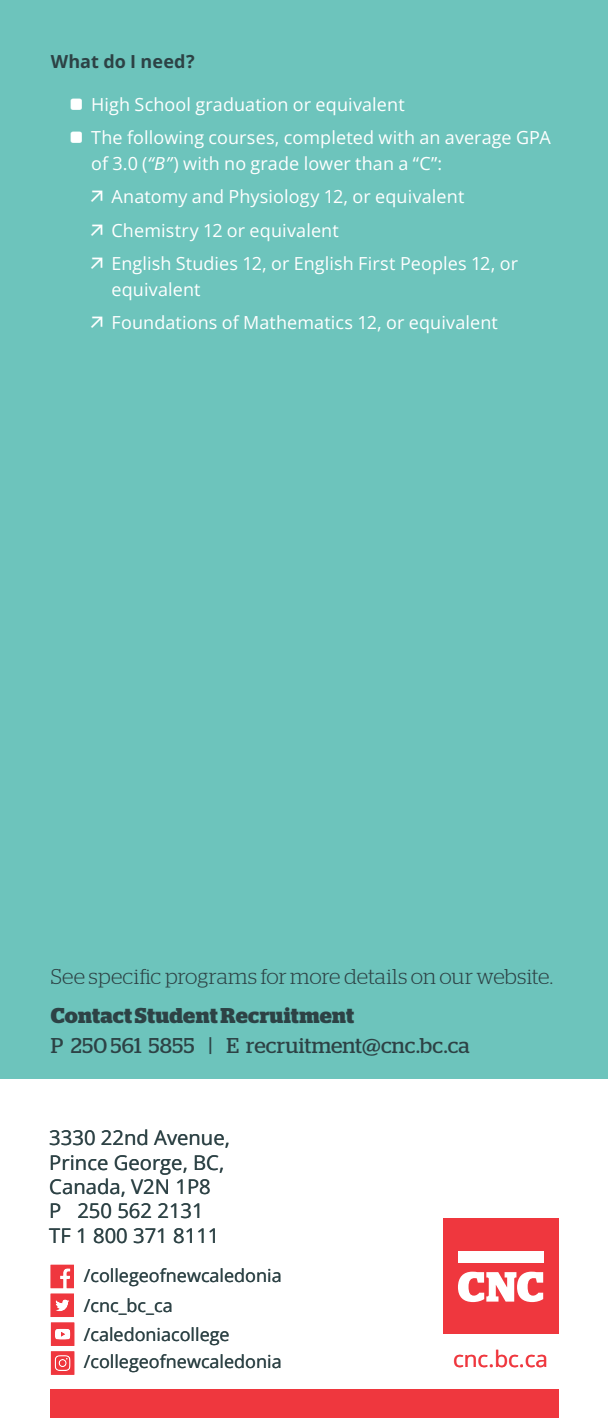
<style>
.page{position:relative;width:608px;height:1418px;background:#fff}
.page>*{position:absolute;margin:0;border:0;box-sizing:border-box;transform-origin:0 0}
.t1{font:22.5px "Open Sans";color:#ef373e}
.t2{font:21.38px "Stag";letter-spacing:.005em;color:#2d4245}
.t3{font:300 21.38px "Stag";letter-spacing:.005em;color:#2d4245}
.t4{font:700 21.38px "Stag";letter-spacing:.01em;color:#2d4245}
.t5{font:20.25px/24.3px "Open Sans";color:#2d4245}
.t6{font:18px/33.1px "Open Sans";letter-spacing:.005em;color:#fff}
.t7{font:18px/28.6px "Open Sans";color:#2d4245}
.t8{font:700 18px "Open Sans";letter-spacing:.005em;color:#2d4245}
.s1{font-style:italic}
</style>
<div class="page">
<svg style="left:51px;top:1351px;width:23px;height:23px"></svg>
<svg style="left:51px;top:1264px;width:23px;height:81px"></svg>
<div style="left:442px;top:1218px;width:116px;height:116px;background:#ef373e"></div>
<svg style="left:458px;top:1271px;width:85px;height:31px"></svg>
<div style="left:458px;top:1250px;width:85px;height:12px;background:#fff"></div>
<div style="left:0;top:0;width:608px;height:1078px;background:#6dc4bc"></div>
<div style="left:50px;top:1389px;width:508px;height:29px;background:#ef373e"></div>
<p class="t8" style="left:51px;top:49px;width:145px">What do I need?</p>
<p class="t6" style="left:91px;top:88px;width:461px">High School graduation or equivalent<br>The following courses, completed with an average GPA</p>
<p class="t6" style="left:111px;top:147px;width:408px;text-indent:-20px">of 3.0 (<span class="s1">“B”</span>) with no grade lower than a “C”:<br>Anatomy and Physiology 12, or equivalent Chemistry 12 or equivalent<br>English Studies 12, or English First Peoples 12, or</p>
<p class="t6" style="left:111px;top:272px;width:388px">equivalent<br>Foundations of Mathematics 12, or equivalent</p>
<p class="t2" style="left:51px;top:957px;width:428px">See specific programs for more details on our</p>
<p class="t3" style="left:51px;top:964px;width:503px">See specific programs for more details on our website.</p>
<p class="t4" style="left:51px;top:1003px;width:304px">Contact Student Recruitment</p>
<p class="t2" style="left:51px;top:1032px;width:420px">P 250 561 5855 | E recruitment@cnc.bc.ca</p>
<p class="t5" style="left:49px;top:1125px;width:182px">3330 22nd Avenue,<br>Prince George, BC,<br>Canada, V2N 1P8<br>P 250 562 2131<br>TF 1 800 371 8111</p>
<p class="t7" style="left:84px;top:1261px;width:199px">/collegeofnewcaledonia /cnc_bc_ca /caledoniacollege /collegeofnewcaledonia</p>
<p class="t1" style="left:453px;top:1343px;width:96px">cnc.bc.ca</p>
</div>
